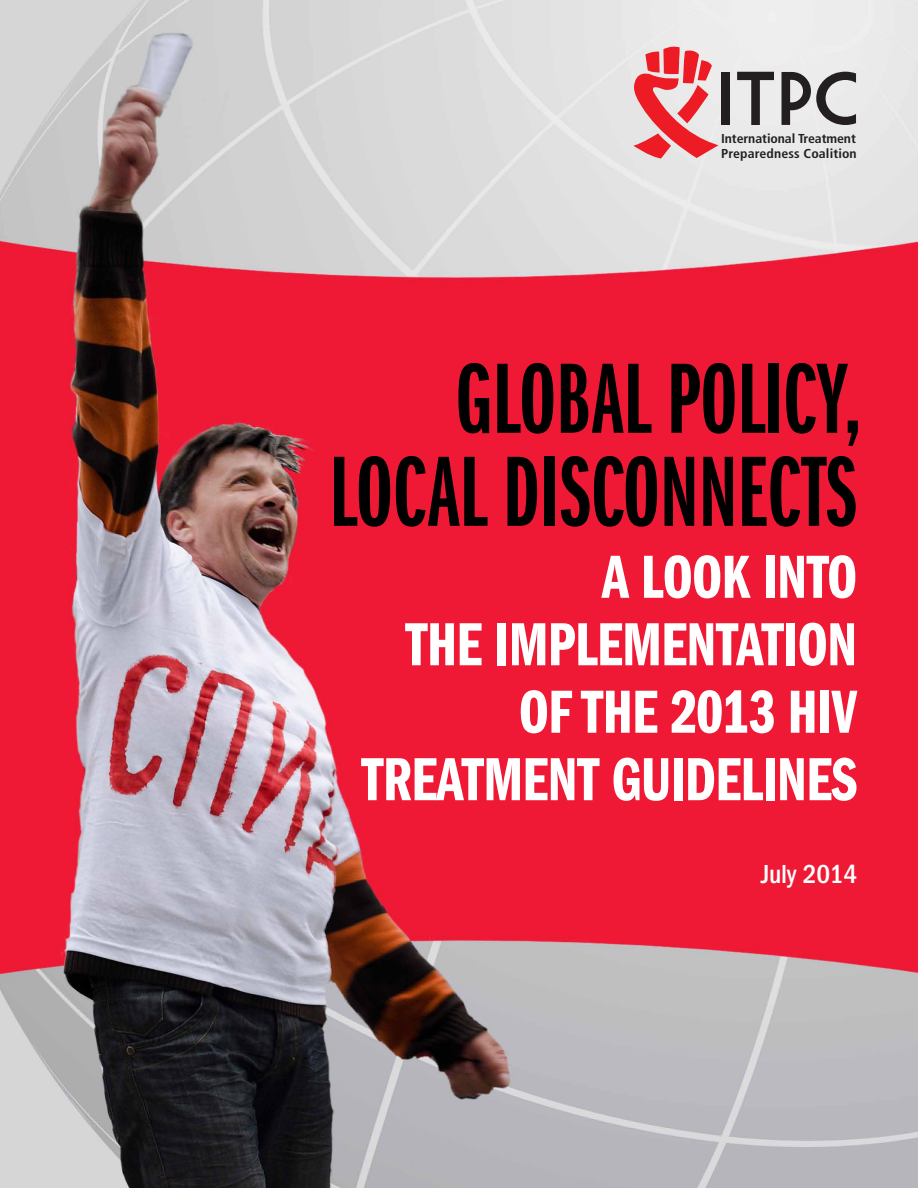
<style>
.page{position:relative;width:918px;height:1188px;background:#fff}
.page>*{position:absolute;margin:0;border:0;box-sizing:border-box;transform-origin:0 0}
.t1{font:103.5px/93px "ITC Franklin Gothic Std Dm X Cp";color:#000;text-align:right}
.t2{font:73.65px "Market Deco";color:#231f20;scale:1.07 1}
.t3{font:63px/67.5px "ITC Franklin Gothic Std Dm Cp";letter-spacing:-.01em;color:#fff;text-align:right}
.t4{font:500 condensed 27px "ITC Franklin Gothic Std";letter-spacing:-.01em;color:#fff}
.t5{font:700 condensed 12.9px/14.7px "Frutiger LT Std";letter-spacing:-.005em;color:#231f20;scale:1.07 1}
</style>
<div class="page">
<img style="left:0;top:0;width:918px;height:1188px">
<svg style="left:633px;top:45px;width:86px;height:114px;background:#ea8d90"></svg>
<p class="t2" style="left:717px;top:58px;width:136px">ITPC</p>
<p class="t5" style="left:721px;top:132px;width:128px">International Treatment<br>Preparedness Coalition</p>
<h1 class="t1" style="left:329px;top:354px;width:534px">GLOBAL POLICY,<br>LOCAL DISCONNECTS</h1>
<p class="t3" style="left:361px;top:544px;width:498px">A LOOK INTO<br>THE IMPLEMENTATION<br>OF THE 2013 HIV<br>TREATMENT GUIDELINES</p>
<p class="t4" style="left:761px;top:859px;width:98px">July 2014</p>
</div>
